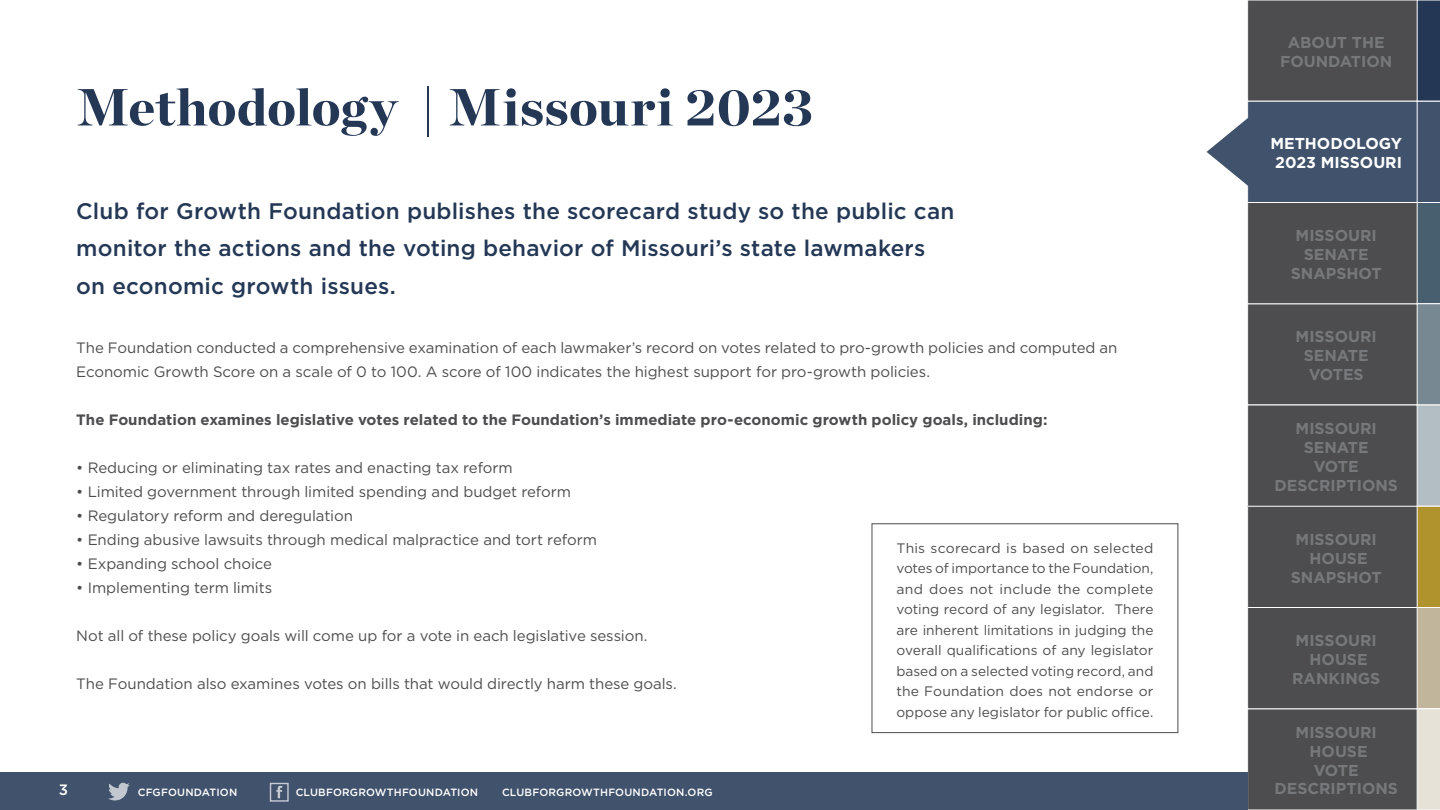
<style>
.page{position:relative;width:1440px;height:810px;background:#fff}
.page>*{position:absolute;margin:0;border:0;box-sizing:border-box;transform-origin:0 0}
.t1{font:900 52.2px "Chronicle Display";letter-spacing:.01em;color:#243856}
.t2{font:500 22.5px/37.5px "Gotham HTF";letter-spacing:.01em;color:#243856}
.t3{font:700 15.75px/18.9px "Gotham HTF";color:#77787b;text-align:center}
.t4{font:700 15.75px/18.9px "Gotham HTF";color:#fff;text-align:center}
.t5{font:15px/24px "Gotham HTF";letter-spacing:-.005em;color:#4d4d4f}
.t6{font:700 15px "Gotham HTF";color:#4d4d4f}
.t7{font:500 15px "Gotham HTF";color:#fff}
.t8{font:13.65px/20.5px "Gotham HTF";color:#4d4d4f;text-align:justify}
.t9{font:500 10.5px "Gotham HTF";letter-spacing:.015em;color:#fff}
</style>
<div class="page">
<div style="left:1248px;top:709px;width:177px;height:101px;background:#4d4d4f"></div>
<div style="left:1248px;top:607px;width:177px;height:102px;background:#4d4d4f"></div>
<div style="left:1247px;top:607px;width:178px;height:102px;border:1px solid #fff"></div>
<div style="left:1248px;top:506px;width:177px;height:101px;background:#4d4d4f"></div>
<div style="left:1247px;top:506px;width:178px;height:102px;border:1px solid #fff"></div>
<div style="left:1248px;top:304px;width:177px;height:101px;background:#4d4d4f"></div>
<div style="left:1247px;top:303px;width:178px;height:102px;border:1px solid #fff"></div>
<div style="left:1248px;top:0;width:177px;height:101px;background:#4d4d4f"></div>
<div style="left:1248px;top:101px;width:177px;height:101px;background:#40526c"></div>
<div style="left:1247px;top:101px;width:178px;height:102px;border:1px solid #fff"></div>
<div style="left:1248px;top:202px;width:177px;height:102px;background:#4d4d4f"></div>
<div style="left:1247px;top:202px;width:178px;height:102px;border:1px solid #fff"></div>
<div style="left:1248px;top:405px;width:177px;height:101px;background:#4d4d4f"></div>
<div style="left:1247px;top:405px;width:178px;height:102px;border:1px solid #fff"></div>
<svg style="left:1207px;top:112px;width:42px;height:80px"></svg>
<svg style="left:1417px;top:0;width:23px;height:810px;background:#8a8f89"></svg>
<div style="left:0;top:773px;width:1247px;height:37px;background:#40526c"></div>
<svg style="left:108px;top:783px;width:22px;height:17px"></svg>
<svg style="left:276px;top:786px;width:6px;height:12px"></svg>
<div style="left:270px;top:783px;width:19px;height:19px;border:1px solid #fff"></div>
<div style="left:872px;top:524px;width:306px;height:209px;border:1px solid #4d4d4f"></div>
<h1 class="t1" style="left:76px;top:84px;width:738px">Methodology | Missouri 2023</h1>
<h2 class="t2" style="left:76px;top:193px;width:880px">Club for Growth Foundation publishes the scorecard study so the public can monitor the actions and the voting behavior of Missouri’s state lawmakers on economic growth issues.</h2>
<p class="t5" style="left:76px;top:336px;width:1043px">The Foundation conducted a comprehensive examination of each lawmaker’s record on votes related to pro-growth policies and computed an<br>Economic Growth Score on a scale of 0 to 100. A score of 100 indicates the highest support for pro-growth policies.</p>
<p class="t6" style="left:76px;top:414px;width:973px">The Foundation examines legislative votes related to the Foundation’s immediate pro-economic growth policy goals, including:</p>
<p class="t5" style="left:76px;top:456px;width:438px">• Reducing or eliminating tax rates and enacting tax reform</p>
<p class="t5" style="left:76px;top:480px;width:496px">• Limited government through limited spending and budget reform</p>
<p class="t5" style="left:76px;top:504px;width:278px">• Regulatory reform and deregulation</p>
<p class="t5" style="left:76px;top:528px;width:522px">• Ending abusive lawsuits through medical malpractice and tort reform</p>
<p class="t5" style="left:76px;top:552px;width:197px">• Expanding school choice</p>
<p class="t5" style="left:76px;top:576px;width:197px">• Implementing term limits</p>
<p class="t5" style="left:76px;top:624px;width:573px">Not all of these policy goals will come up for a vote in each legislative session.</p>
<p class="t5" style="left:76px;top:672px;width:602px">The Foundation also examines votes on bills that would directly harm these goals.</p>
<p class="t8" style="left:896px;top:538px;width:259px">This scorecard is based on selected votes of importance to the Foundation, and does not include the complete voting record of any legislator. There are inherent limitations in judging the overall qualifications of any legislator based on a selected voting record, and the Foundation does not endorse or oppose any legislator for public office.</p>
<p class="t7" style="left:59px;top:783px;width:11px">3</p>
<p class="t9" style="left:138px;top:788px;width:101px">CFGFOUNDATION</p>
<p class="t9" style="left:296px;top:788px;width:184px">CLUBFORGROWTHFOUNDATION</p>
<p class="t9" style="left:502px;top:788px;width:212px">CLUBFORGROWTHFOUNDATION.ORG</p>
<p class="t3" style="left:1280px;top:34px;width:114px">ABOUT THE<br>FOUNDATION</p>
<p class="t4" style="left:1270px;top:134px;width:133px">METHODOLOGY<br>2023 MISSOURI</p>
<p class="t3" style="left:1291px;top:227px;width:92px">MISSOURI<br>SENATE<br>SNAPSHOT</p>
<p class="t3" style="left:1296px;top:328px;width:83px">MISSOURI<br>SENATE<br>VOTES</p>
<p class="t3" style="left:1274px;top:420px;width:125px">MISSOURI<br>SENATE<br>VOTE<br>DESCRIPTIONS</p>
<p class="t3" style="left:1291px;top:531px;width:92px">MISSOURI<br>HOUSE<br>SNAPSHOT</p>
<p class="t3" style="left:1292px;top:632px;width:90px">MISSOURI<br>HOUSE<br>RANKINGS</p>
<p class="t3" style="left:1274px;top:724px;width:125px">MISSOURI<br>HOUSE<br>VOTE<br>DESCRIPTIONS</p>
</div>
